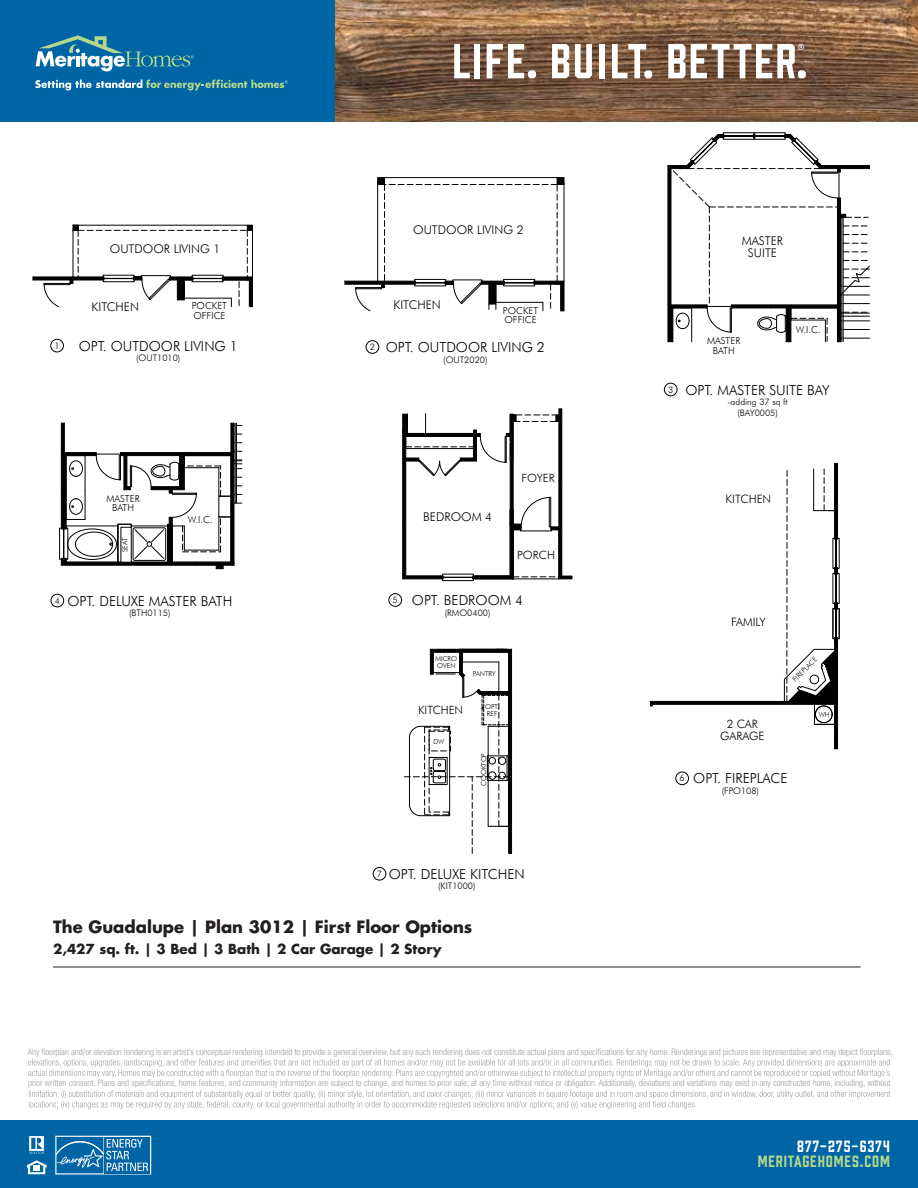
<style>
.page{position:relative;width:918px;height:1188px;background:#fff}
.page>*{position:absolute;margin:0;border:0;box-sizing:border-box;transform-origin:0 0}
.t1{font:700 16.5px "Futura Std";color:#231f20}
.t2{font:15px "Prohibition";letter-spacing:.06em;color:#b4d88b}
.t3{font:15px "Prohibition";letter-spacing:.085em;color:#fff}
.t4{font:300 13.8px "Futura BT";color:#010101}
.t5{font:700 13.5px "Futura Std";color:#231f20}
.t6{font:300 12px/12px "Futura BT";color:#010101;text-align:center}
.t7{font:300 11.55px/11.6px "Futura BT";color:#010101;text-align:center}
.t8{font:300 11.4px "Futura BT";color:#010101}
.t9{font:300 9.6px/9.6px "Futura BT";color:#010101}
.t10{font:300 condensed 9px "Helvetica Neue LT Std";color:#9d9fa2}
.t11{font:300 9px/10.5px "Futura BT";color:#010101;text-align:center}
.t12{font:300 7.2px "Futura BT";color:#010101}
.t13{font:300 6.9px/6.9px "Futura BT";color:#010101}
</style>
<div class="page">
<img style="left:335px;top:0;width:583px;height:122px">
<div style="left:0;top:0;width:335px;height:122px;background:#0065a4"></div>
<svg style="left:36px;top:35px;width:158px;height:36px"></svg>
<svg style="left:35px;top:79px;width:253px;height:11px"></svg>
<svg style="left:454px;top:44px;width:16px;height:34px"></svg>
<div style="left:475px;top:44px;width:5px;height:34px;background:#fff"></div>
<svg style="left:487px;top:44px;width:49px;height:34px"></svg>
<svg style="left:552px;top:44px;width:17px;height:34px"></svg>
<svg style="left:575px;top:44px;width:17px;height:34px"></svg>
<div style="left:599px;top:44px;width:6px;height:34px;background:#fff"></div>
<svg style="left:612px;top:44px;width:40px;height:34px"></svg>
<svg style="left:668px;top:44px;width:138px;height:34px"></svg>
<div style="left:0;top:1121px;width:918px;height:67px;background:#0065a4"></div>
<svg style="left:27px;top:1160px;width:20px;height:14px"></svg>
<svg style="left:55px;top:1136px;width:96px;height:39px"></svg>
<svg style="left:29px;top:1136px;width:16px;height:18px"></svg>
<svg style="left:28px;top:1059px;width:862px;height:19px"></svg>
<svg style="left:29px;top:1090px;width:861px;height:19px"></svg>
<hr style="left:53px;top:967px;width:808px;height:1px;background:#231f20">
<svg style="left:33px;top:225px;width:220px;height:83px"></svg>
<div style="left:50px;top:339px;width:14px;height:13px;border:1px solid #000;border-radius:50%"></div>
<svg style="left:345px;top:177px;width:220px;height:135px"></svg>
<div style="left:355px;top:287px;width:27px;height:2px;border:1px solid #000"></div>
<div style="left:366px;top:340px;width:13px;height:14px;border:1px solid #000;border-radius:50%"></div>
<svg style="left:668px;top:133px;width:202px;height:209px"></svg>
<div style="left:664px;top:383px;width:13px;height:13px;border:1px solid #000;border-radius:50%"></div>
<div style="left:59px;top:528px;width:3px;height:32px;border:1px solid #000"></div>
<svg style="left:61px;top:423px;width:181px;height:146px"></svg>
<div style="left:51px;top:594px;width:13px;height:13px;border:1px solid #000;border-radius:50%"></div>
<div style="left:442px;top:579px;width:32px;height:2px;border:1px solid #000"></div>
<svg style="left:402px;top:408px;width:171px;height:172px"></svg>
<div style="left:389px;top:593px;width:13px;height:14px;border:1px solid #000;border-radius:50%"></div>
<div style="left:675px;top:772px;width:14px;height:13px;border:1px solid #000;border-radius:50%"></div>
<div style="left:837px;top:608px;width:3px;height:31px;border:1px solid #000"></div>
<svg style="left:650px;top:464px;width:188px;height:285px"></svg>
<div style="left:373px;top:867px;width:13px;height:14px;border:1px solid #000;border-radius:50%"></div>
<svg style="left:404px;top:649px;width:108px;height:205px"></svg>
<p class="t11" style="left:55px;top:340px;width:7px">1</p>
<h3 class="t6" style="left:110px;top:242px;width:112px">OUTDOOR LIVING 1</h3>
<p class="t9" style="left:192px;top:301px;width:37px">POCKET<br>OFFICE</p>
<h3 class="t6" style="left:92px;top:301px;width:49px">KITCHEN</h3>
<h3 class="t4" style="left:79px;top:337px;width:161px">OPT. OUTDOOR LIVING 1</h3>
<p class="t11" style="left:136px;top:353px;width:46px">(OUT1010)</p>
<p class="t9" style="left:106px;top:493px;width:35px;text-align:center">MASTER<br>BATH</p>
<p class="t12" style="left:120px;top:552px;width:16px;rotate:-90deg">SEAT</p>
<p class="t9" style="left:188px;top:514px;width:26px">W.I.C.</p>
<p class="t11" style="left:55px;top:595px;width:7px">4</p>
<h3 class="t4" style="left:67px;top:592px;width:166px">OPT. DELUXE MASTER BATH</h3>
<p class="t11" style="left:129px;top:608px;width:43px">(BTH0115)</p>
<h3 class="t6" style="left:413px;top:224px;width:112px">OUTDOOR LIVING 2</h3>
<h3 class="t6" style="left:742px;top:234px;width:43px">MASTER<br>SUITE</h3>
<h3 class="t6" style="left:394px;top:299px;width:49px">KITCHEN</h3>
<p class="t9" style="left:503px;top:306px;width:37px">POCKET<br>OFFICE</p>
<h3 class="t4" style="left:386px;top:339px;width:161px">OPT. OUTDOOR LIVING 2</h3>
<p class="t11" style="left:443px;top:354px;width:46px">(OUT2020)</p>
<p class="t11" style="left:370px;top:341px;width:7px">2</p>
<p class="t9" style="left:707px;top:336px;width:35px;text-align:center">MASTER<br>BATH</p>
<p class="t9" style="left:796px;top:324px;width:26px">W.I.C.</p>
<p class="t11" style="left:393px;top:594px;width:7px">5</p>
<h3 class="t6" style="left:423px;top:511px;width:70px">BEDROOM 4</h3>
<p class="t8" style="left:521px;top:471px;width:35px">FOYER</p>
<p class="t8" style="left:517px;top:548px;width:39px">PORCH</p>
<h3 class="t4" style="left:412px;top:592px;width:113px">OPT. BEDROOM 4</h3>
<p class="t11" style="left:445px;top:607px;width:47px">(RMO0400)</p>
<p class="t13" style="left:435px;top:655px;width:23px">MICRO<br>OVEN</p>
<p class="t8" style="left:418px;top:703px;width:47px">KITCHEN</p>
<p class="t13" style="left:433px;top:738px;width:12px">DW</p>
<p class="t13" style="left:473px;top:670px;width:24px">PANTRY</p>
<p class="t13" style="left:485px;top:703px;width:15px">OPT.<br>REF</p>
<p class="t13" style="left:480px;top:786px;width:34px;rotate:-90deg">COOKTOP</p>
<h3 class="t4" style="left:389px;top:866px;width:138px">OPT. DELUXE KITCHEN</h3>
<p class="t11" style="left:438px;top:881px;width:39px">(KIT1000)</p>
<p class="t11" style="left:377px;top:868px;width:7px">7</p>
<p class="t11" style="left:668px;top:384px;width:7px">3</p>
<h3 class="t4" style="left:686px;top:381px;width:146px">OPT. MASTER SUITE BAY</h3>
<p class="t11" style="left:727px;top:397px;width:62px">-adding 37 sq ft (BAY0005)</p>
<p class="t7" style="left:726px;top:493px;width:47px">KITCHEN</p>
<p class="t7" style="left:731px;top:616px;width:36px">FAMILY</p>
<p class="t7" style="left:720px;top:719px;width:46px">2 CAR<br>GARAGE</p>
<p class="t13" style="left:791px;top:678px;width:33px;rotate:-45deg">FIREPLACE</p>
<p class="t13" style="left:819px;top:711px;width:13px">WH</p>
<p class="t11" style="left:680px;top:773px;width:7px">6</p>
<h3 class="t4" style="left:693px;top:770px;width:96px">OPT. FIREPLACE</h3>
<p class="t11" style="left:722px;top:785px;width:39px">(FPO108)</p>
<h1 class="t1" style="left:53px;top:916px;width:421px">The Guadalupe | Plan 3012 | First Floor Options</h1>
<h3 class="t5" style="left:53px;top:940px;width:390px">2,427 sq. ft. | 3 Bed | 3 Bath | 2 Car Garage | 2 Story</h3>
<p class="t10" style="left:28px;top:1047px;width:867px">Any floorplan and/or elevation rendering is an artist’s conceptual rendering intended to provide a general overview, but any such rendering does not constitute actual plans and specifications for any home. Renderings and pictures are representative and may depict floorplans,</p>
<p class="t10" style="left:28px;top:1078px;width:864px">prior written consent. Plans and specifications, home features, and community information are subject to change, and homes to prior sale, at any time without notice or obligation. Additionally, deviations and variations may exist in any constructed home, including, without</p>
<h2 class="t3" style="left:797px;top:1136px;width:94px">877-275-6374</h2>
<h2 class="t2" style="left:758px;top:1151px;width:134px">MERITAGEHOMES.COM</h2>
</div>
